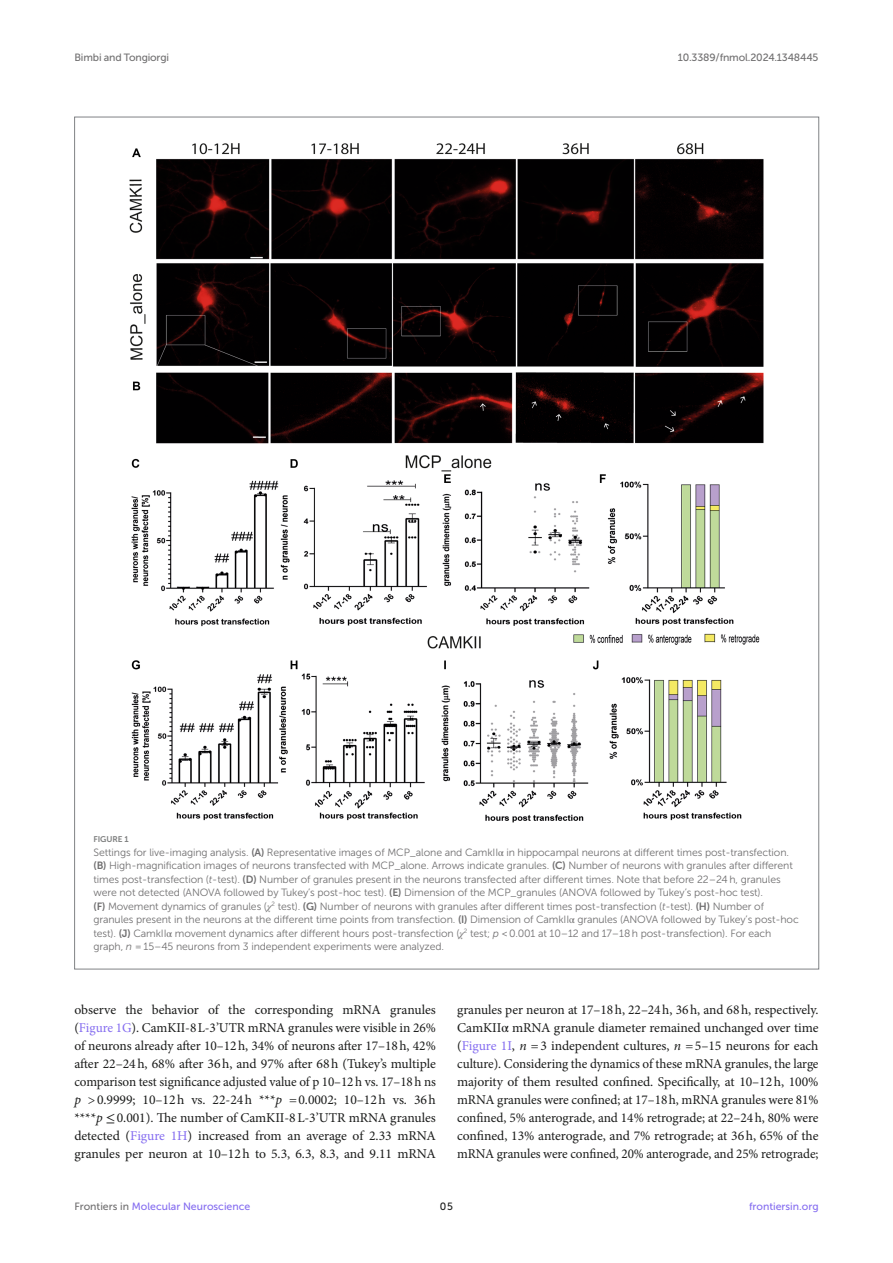
<style>
.page{position:relative;width:893px;height:1263px;background:#fff}
.page>*{position:absolute;margin:0;border:0;box-sizing:border-box;transform-origin:0 0}
.TEXT{font:13.5px/18px "Minion Pro";letter-spacing:-.005em;color:#1b1c1b;text-align:justify}
.FIG_LEG{font:10.5px/13.5px "Museo Sans 300";letter-spacing:-.01em;color:#706f70}
.t1{font:10.5px "Museo Sans 500";color:#856df0}
.t2{font:10.5px "Museo Sans 500";letter-spacing:-.015em;color:#706f70}
.t3{font:10.5px "Museo Sans 500";color:#1b1c1b}
.FIG_HD{font:8.25px "Museo Sans 700";letter-spacing:-.01em;color:#7e7f7f}
.s1{font-family:"Museo Sans 700"}
.s2{font-family:"STIX General"}
.s3{font-style:italic}
.s4{font-family:"STIX General";font-style:italic}
.s5{color:#856df0}
.s6{color:#706f70}
</style>
<div class="page">
<img style="left:129px;top:143px;width:635px;height:680px">
<p class="t2" style="left:74px;top:51px;width:96px">Bimbi and Tongiorgi</p>
<p class="t2" style="left:678px;top:51px;width:142px">10.3389/fnmol.2024.1348445</p>
<p class="FIG_HD" style="left:94px;top:835px;width:37px">FIGURE 1</p>
<p class="FIG_LEG" style="left:94px;top:845px;width:707px">Settings for live-imaging analysis. <span class="s1">(A)</span> Representative images of MCP_alone and CamkII<span class="s2">α</span> in hippocampal neurons at different times post-transfection. <span class="s1">(B)</span> High-magnification images of neurons transfected with MCP_alone. Arrows indicate granules. <span class="s1">(C)</span> Number of neurons with granules after different times post-transfection (<span class="s3">t</span>-test). <span class="s1">(D)</span> Number of granules present in the neurons transfected after different times. Note that before 22–24 h, granules were not detected (ANOVA followed by Tukey’s post-hoc test). <span class="s1">(E)</span> Dimension of the MCP_granules (ANOVA followed by Tukey’s post-hoc test).<br><span class="s1">(F)</span> Movement dynamics of granules (<span class="s4">χ</span><sup>2</sup> test). <span class="s1">(G)</span> Number of neurons with granules after different times post-transfection (<span class="s3">t</span>-test). <span class="s1">(H)</span> Number of granules present in the neurons at the different time points from transfection. <span class="s1">(I)</span> Dimension of CamkII<span class="s2">α</span> granules (ANOVA followed by Tukey’s post-hoc test). <span class="s1">(J)</span> CamkII<span class="s2">α</span> movement dynamics after different hours post-transfection (<span class="s4">χ</span><sup>2</sup> test; <span class="s3">p</span> &lt; 0.001 at 10–12 and 17–18 h post-transfection). For each graph, <span class="s3">n</span> = 15–45 neurons from 3 independent experiments were analyzed.</p>
<p class="TEXT" style="left:74px;top:1001px;width:363px">observe the behavior of the corresponding mRNA granules (<span class="s5">Figure 1G</span>). CamKII-8L-3’UTR mRNA granules were visible in 26% of neurons already after 10–12h, 34% of neurons after 17–18h, 42% after 22–24h, 68% after 36h, and 97% after 68h (Tukey’s multiple comparison test significance adjusted value of p 10–12h vs. 17–18h ns <span class="s3">p</span> &gt;0.9999; 10–12h vs. 22-24h ***<span class="s3">p</span> =0.0002; 10–12h vs. 36h ****<span class="s3">p</span> <span class="s2">≤</span>0.001). The number of CamKII-8L-3’UTR mRNA granules detected (<span class="s5">Figure 1H</span>) increased from an average of 2.33 mRNA granules per neuron at 10–12h to 5.3, 6.3, 8.3, and 9.11 mRNA</p>
<p class="TEXT" style="left:457px;top:1001px;width:363px">granules per neuron at 17–18h, 22–24h, 36h, and 68h, respectively.<br>CamKII<span class="s2">α</span> mRNA granule diameter remained unchanged over time (<span class="s5">Figure 1I</span>, <span class="s3">n</span> =3 independent cultures, <span class="s3">n</span> =5–15 neurons for each culture). Considering the dynamics of these mRNA granules, the large majority of them resulted confined. Specifically, at 10–12h, 100% mRNA granules were confined; at 17–18h, mRNA granules were 81% confined, 5% anterograde, and 14% retrograde; at 22–24h, 80% were confined, 13% anterograde, and 7% retrograde; at 36h, 65% of the mRNA granules were confined, 20% anterograde, and 25% retrograde;</p>
<p class="t1" style="left:74px;top:1200px;width:177px"><span class="s6">Frontiers in</span> Molecular Neuroscience</p>
<p class="t3" style="left:440px;top:1200px;width:14px">05</p>
<p class="t1" style="left:749px;top:1200px;width:71px">frontiersin.org</p>
</div>
